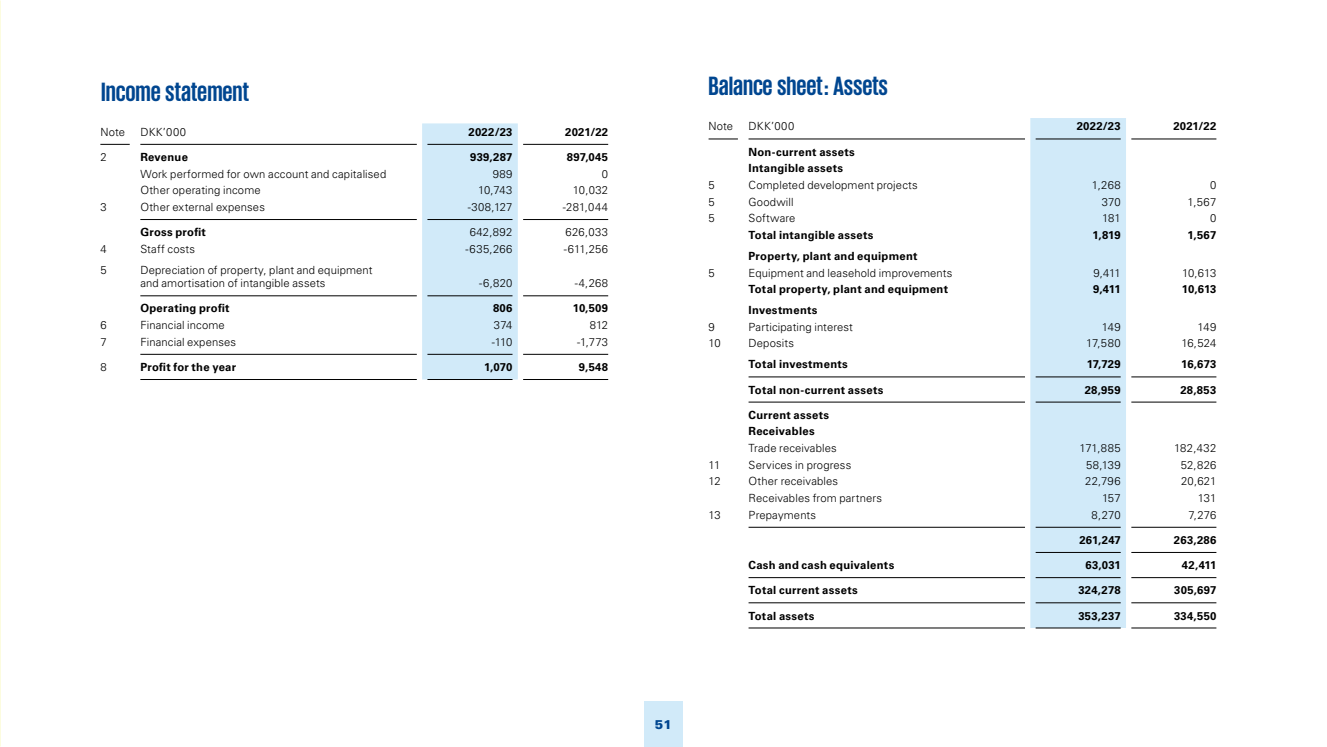
<style>
.page{position:relative;width:1327px;height:747px;background:#fff}
.page>*{position:absolute;margin:0;border:0;box-sizing:border-box;transform-origin:0 0}
.t1{font:700 27px "KPMG";color:#004690}
.t2{font:900 12.75px "Universfor KPMG";color:#004690}
.t3{font:300 11.25px/13.5px "Universfor KPMG";letter-spacing:.01em;color:#000}
.t4{font:700 11.25px/16.6px "Universfor KPMG";letter-spacing:.025em;color:#000}
</style>
<div class="page">
<img style="left:0;top:0;width:1px;height:746px">
<div style="left:422px;top:123px;width:96px;height:256px;background:#d1eaf9"></div>
<hr style="left:100px;top:144px;width:30px;height:1px;background:#000">
<hr style="left:140px;top:144px;width:277px;height:1px;background:#000">
<hr style="left:427px;top:144px;width:85px;height:1px;background:#000">
<hr style="left:523px;top:144px;width:85px;height:1px;background:#000">
<hr style="left:140px;top:379px;width:277px;height:1px;background:#000">
<hr style="left:427px;top:379px;width:85px;height:1px;background:#000">
<hr style="left:523px;top:379px;width:85px;height:1px;background:#000">
<hr style="left:140px;top:219px;width:277px;height:1px;background:#000">
<hr style="left:427px;top:219px;width:85px;height:1px;background:#000">
<hr style="left:523px;top:219px;width:85px;height:1px;background:#000">
<hr style="left:523px;top:295px;width:85px;height:1px;background:#000">
<hr style="left:427px;top:295px;width:85px;height:1px;background:#000">
<hr style="left:140px;top:295px;width:277px;height:1px;background:#000">
<hr style="left:140px;top:354px;width:277px;height:1px;background:#000">
<hr style="left:427px;top:354px;width:85px;height:1px;background:#000">
<hr style="left:523px;top:354px;width:85px;height:1px;background:#000">
<div style="left:1030px;top:118px;width:96px;height:509px;background:#d1eaf9"></div>
<hr style="left:748px;top:627px;width:277px;height:1px;background:#000">
<hr style="left:1035px;top:627px;width:85px;height:1px;background:#000">
<hr style="left:1131px;top:627px;width:85px;height:1px;background:#000">
<hr style="left:748px;top:602px;width:277px;height:1px;background:#000">
<hr style="left:1035px;top:602px;width:85px;height:1px;background:#000">
<hr style="left:1131px;top:602px;width:85px;height:1px;background:#000">
<hr style="left:1035px;top:577px;width:85px;height:1px;background:#000">
<hr style="left:1131px;top:577px;width:85px;height:1px;background:#000">
<hr style="left:748px;top:577px;width:277px;height:1px;background:#000">
<hr style="left:1035px;top:552px;width:85px;height:1px;background:#000">
<hr style="left:1131px;top:552px;width:85px;height:1px;background:#000">
<hr style="left:1035px;top:401px;width:85px;height:1px;background:#000">
<hr style="left:1131px;top:401px;width:85px;height:1px;background:#000">
<hr style="left:748px;top:401px;width:277px;height:1px;background:#000">
<hr style="left:748px;top:376px;width:277px;height:1px;background:#000">
<hr style="left:1035px;top:376px;width:85px;height:1px;background:#000">
<hr style="left:1131px;top:376px;width:85px;height:1px;background:#000">
<hr style="left:748px;top:526px;width:277px;height:1px;background:#000">
<hr style="left:1035px;top:526px;width:85px;height:1px;background:#000">
<hr style="left:1131px;top:526px;width:85px;height:1px;background:#000">
<hr style="left:708px;top:138px;width:30px;height:1px;background:#000">
<hr style="left:748px;top:138px;width:277px;height:1px;background:#000">
<hr style="left:1035px;top:138px;width:85px;height:1px;background:#000">
<hr style="left:1131px;top:138px;width:85px;height:1px;background:#000">
<div style="left:644px;top:701px;width:38px;height:45px;background:#d1eaf9"></div>
<h1 class="t1" style="left:101px;top:78px;width:150px">Income statement</h1>
<p class="t3" style="left:100px;top:125px;width:26px">Note</p>
<p class="t3" style="left:140px;top:125px;width:47px">DKK’000</p>
<p class="t4" style="left:468px;top:123px;width:45px">2022/23</p>
<p class="t4" style="left:565px;top:123px;width:44px">2021/22</p>
<p class="t3" style="left:100px;top:150px;width:8px">2</p>
<p class="t4" style="left:140px;top:149px;width:49px">Revenue</p>
<p class="t4" style="left:470px;top:149px;width:44px">939,287</p>
<p class="t4" style="left:567px;top:149px;width:43px">897,045</p>
<p class="t3" style="left:140px;top:167px;width:247px">Work performed for own account and capitalised</p>
<p class="t3" style="left:493px;top:167px;width:21px">989</p>
<p class="t3" style="left:602px;top:167px;width:8px">0</p>
<p class="t3" style="left:140px;top:183px;width:122px">Other operating income</p>
<p class="t3" style="left:478px;top:183px;width:36px">10,743</p>
<p class="t3" style="left:573px;top:183px;width:37px">10,032</p>
<p class="t3" style="left:100px;top:200px;width:8px">3</p>
<p class="t3" style="left:140px;top:200px;width:126px">Other external expenses</p>
<p class="t3" style="left:468px;top:200px;width:46px">-308,127</p>
<p class="t3" style="left:563px;top:200px;width:47px">-281,044</p>
<p class="t4" style="left:140px;top:224px;width:67px">Gross profit</p>
<p class="t3" style="left:470px;top:225px;width:44px">642,892</p>
<p class="t3" style="left:565px;top:225px;width:44px">626,033</p>
<p class="t3" style="left:100px;top:242px;width:8px">4</p>
<p class="t3" style="left:140px;top:242px;width:56px">Staff costs</p>
<p class="t3" style="left:465px;top:242px;width:48px">-635,266</p>
<p class="t3" style="left:564px;top:242px;width:46px">-611,256</p>
<p class="t3" style="left:100px;top:263px;width:8px">5</p>
<p class="t3" style="left:140px;top:263px;width:234px">Depreciation of property, plant and equipment and amortisation of intangible assets</p>
<p class="t3" style="left:479px;top:276px;width:35px">-6,820</p>
<p class="t3" style="left:575px;top:276px;width:35px">-4,268</p>
<p class="t4" style="left:140px;top:300px;width:91px">Operating profit</p>
<p class="t4" style="left:493px;top:300px;width:21px">806</p>
<p class="t4" style="left:573px;top:300px;width:37px">10,509</p>
<p class="t3" style="left:100px;top:318px;width:8px">6</p>
<p class="t3" style="left:140px;top:318px;width:86px">Financial income</p>
<p class="t3" style="left:494px;top:318px;width:20px">374</p>
<p class="t3" style="left:590px;top:318px;width:20px">812</p>
<p class="t3" style="left:100px;top:335px;width:8px">7</p>
<p class="t3" style="left:140px;top:335px;width:97px">Financial expenses</p>
<p class="t3" style="left:492px;top:335px;width:22px">-110</p>
<p class="t3" style="left:577px;top:335px;width:33px">-1,773</p>
<p class="t3" style="left:100px;top:360px;width:8px">8</p>
<p class="t4" style="left:140px;top:358px;width:97px">Profit for the year</p>
<p class="t4" style="left:484px;top:358px;width:30px">1,070</p>
<p class="t4" style="left:579px;top:358px;width:31px">9,548</p>
<h1 class="t1" style="left:708px;top:72px;width:181px">Balance sheet: Assets</h1>
<p class="t3" style="left:708px;top:120px;width:26px">Note</p>
<p class="t3" style="left:748px;top:120px;width:47px">DKK’000</p>
<p class="t4" style="left:1076px;top:118px;width:45px">2022/23</p>
<p class="t4" style="left:1173px;top:118px;width:44px">2021/22</p>
<p class="t4" style="left:748px;top:143px;width:108px">Non-current assets<br>Intangible assets</p>
<p class="t3" style="left:708px;top:178px;width:8px">5</p>
<p class="t3" style="left:748px;top:178px;width:171px">Completed development projects</p>
<p class="t3" style="left:1092px;top:178px;width:30px">1,268</p>
<p class="t3" style="left:1210px;top:178px;width:8px">0</p>
<p class="t3" style="left:708px;top:195px;width:8px">5</p>
<p class="t3" style="left:748px;top:195px;width:47px">Goodwill</p>
<p class="t3" style="left:1101px;top:195px;width:21px">370</p>
<p class="t3" style="left:1187px;top:195px;width:30px">1,567</p>
<p class="t3" style="left:708px;top:211px;width:8px">5</p>
<p class="t3" style="left:748px;top:211px;width:48px">Software</p>
<p class="t3" style="left:1102px;top:211px;width:20px">181</p>
<p class="t3" style="left:1210px;top:211px;width:8px">0</p>
<p class="t4" style="left:748px;top:226px;width:126px">Total intangible assets</p>
<p class="t4" style="left:1092px;top:226px;width:30px">1,819</p>
<p class="t4" style="left:1187px;top:226px;width:30px">1,567</p>
<p class="t4" style="left:748px;top:247px;width:171px">Property, plant and equipment</p>
<p class="t3" style="left:708px;top:266px;width:8px">5</p>
<p class="t3" style="left:748px;top:266px;width:205px">Equipment and leasehold improvements</p>
<p class="t3" style="left:1093px;top:266px;width:29px">9,411</p>
<p class="t3" style="left:1182px;top:266px;width:36px">10,613</p>
<p class="t4" style="left:748px;top:281px;width:201px">Total property, plant and equipment</p>
<p class="t4" style="left:1093px;top:281px;width:29px">9,411</p>
<p class="t4" style="left:1182px;top:281px;width:36px">10,613</p>
<p class="t4" style="left:748px;top:302px;width:70px">Investments</p>
<p class="t3" style="left:708px;top:320px;width:8px">9</p>
<p class="t3" style="left:748px;top:320px;width:106px">Participating interest</p>
<p class="t3" style="left:1101px;top:320px;width:20px">149</p>
<p class="t3" style="left:1197px;top:320px;width:20px">149</p>
<p class="t3" style="left:708px;top:336px;width:14px">10</p>
<p class="t3" style="left:748px;top:336px;width:47px">Deposits</p>
<p class="t3" style="left:1086px;top:336px;width:36px">17,580</p>
<p class="t3" style="left:1181px;top:336px;width:37px">16,524</p>
<p class="t4" style="left:748px;top:356px;width:101px">Total investments</p>
<p class="t4" style="left:1087px;top:356px;width:35px">17,729</p>
<p class="t4" style="left:1181px;top:356px;width:37px">16,673</p>
<p class="t4" style="left:748px;top:381px;width:136px">Total non-current assets</p>
<p class="t4" style="left:1084px;top:381px;width:37px">28,959</p>
<p class="t4" style="left:1180px;top:381px;width:37px">28,853</p>
<p class="t4" style="left:748px;top:406px;width:82px">Current assets<br>Receivables</p>
<p class="t3" style="left:748px;top:441px;width:90px">Trade receivables</p>
<p class="t3" style="left:1079px;top:441px;width:43px">171,885</p>
<p class="t3" style="left:1174px;top:441px;width:44px">182,432</p>
<p class="t3" style="left:708px;top:458px;width:13px">11</p>
<p class="t3" style="left:748px;top:458px;width:104px">Services in progress</p>
<p class="t3" style="left:1086px;top:458px;width:36px">58,139</p>
<p class="t3" style="left:1180px;top:458px;width:37px">52,826</p>
<p class="t3" style="left:708px;top:474px;width:14px">12</p>
<p class="t3" style="left:748px;top:474px;width:91px">Other receivables</p>
<p class="t3" style="left:1085px;top:474px;width:37px">22,796</p>
<p class="t3" style="left:1181px;top:474px;width:37px">20,621</p>
<p class="t3" style="left:748px;top:491px;width:135px">Receivables from partners</p>
<p class="t3" style="left:1102px;top:491px;width:20px">157</p>
<p class="t3" style="left:1198px;top:491px;width:20px">131</p>
<p class="t3" style="left:708px;top:507px;width:14px">13</p>
<p class="t3" style="left:748px;top:507px;width:69px">Prepayments</p>
<p class="t3" style="left:1091px;top:507px;width:31px">8,270</p>
<p class="t3" style="left:1188px;top:507px;width:29px">7,276</p>
<p class="t4" style="left:1079px;top:531px;width:43px">261,247</p>
<p class="t4" style="left:1174px;top:531px;width:44px">263,286</p>
<p class="t4" style="left:748px;top:556px;width:147px">Cash and cash equivalents</p>
<p class="t4" style="left:1085px;top:556px;width:37px">63,031</p>
<p class="t4" style="left:1182px;top:556px;width:36px">42,411</p>
<p class="t4" style="left:748px;top:581px;width:111px">Total current assets</p>
<p class="t4" style="left:1078px;top:581px;width:44px">324,278</p>
<p class="t4" style="left:1174px;top:581px;width:44px">305,697</p>
<p class="t4" style="left:748px;top:607px;width:67px">Total assets</p>
<p class="t4" style="left:1078px;top:607px;width:44px">353,237</p>
<p class="t4" style="left:1174px;top:607px;width:44px">334,550</p>
<p class="t2" style="left:655px;top:716px;width:19px">51</p>
</div>
